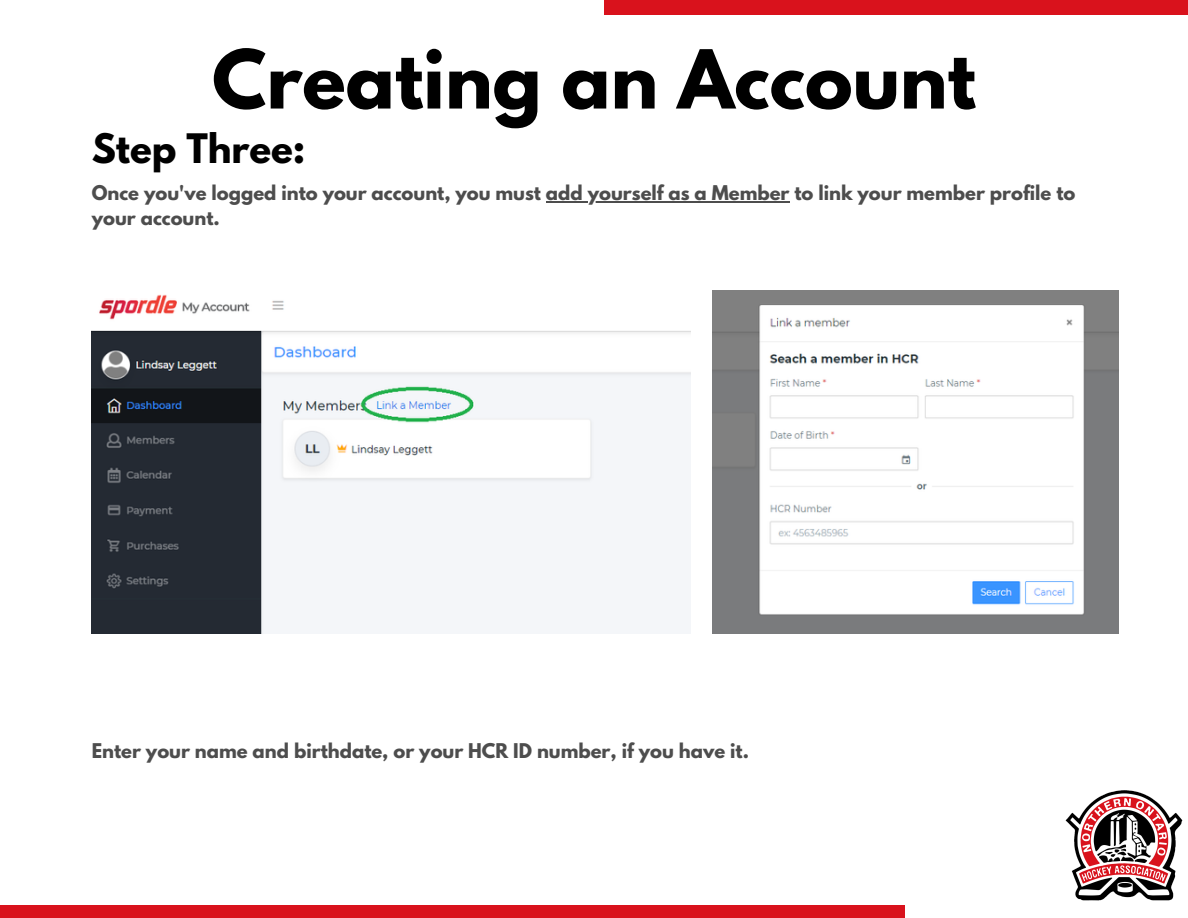
<style>
.page{position:relative;width:1188px;height:918px;background:#fff}
.page>*{position:absolute;margin:0;border:0;box-sizing:border-box;transform-origin:0 0}
.t1{font:700 72px "League Spartan";color:#000}
.t2{font:700 36px "League Spartan";color:#000}
.t3{font:700 18px/24.8px "League Spartan";color:#4d4d4d}
</style>
<div class="page">
<div style="left:604px;top:0;width:584px;height:15px;background:#d9121c"></div>
<div style="left:0;top:906px;width:904px;height:12px;background:#d9121c"></div>
<img style="left:1065px;top:790px;width:118px;height:111px">
<img style="left:92px;top:294px;width:598px;height:339px">
<img style="left:713px;top:290px;width:406px;height:343px">
<hr style="left:546px;top:201px;width:244px;height:1px;background:#4d4d4d">
<h1 class="t1" style="left:212px;top:44px;width:765px">Creating an Account</h1>
<h2 class="t2" style="left:92px;top:131px;width:215px">Step Three:</h2>
<p class="t3" style="left:92px;top:183px;width:985px">Once you've logged into your account, you must add yourself as a Member to link your member profile to your account.</p>
<p class="t3" style="left:92px;top:740px;width:659px">Enter your name and birthdate, or your HCR ID number, if you have it.</p>
</div>
